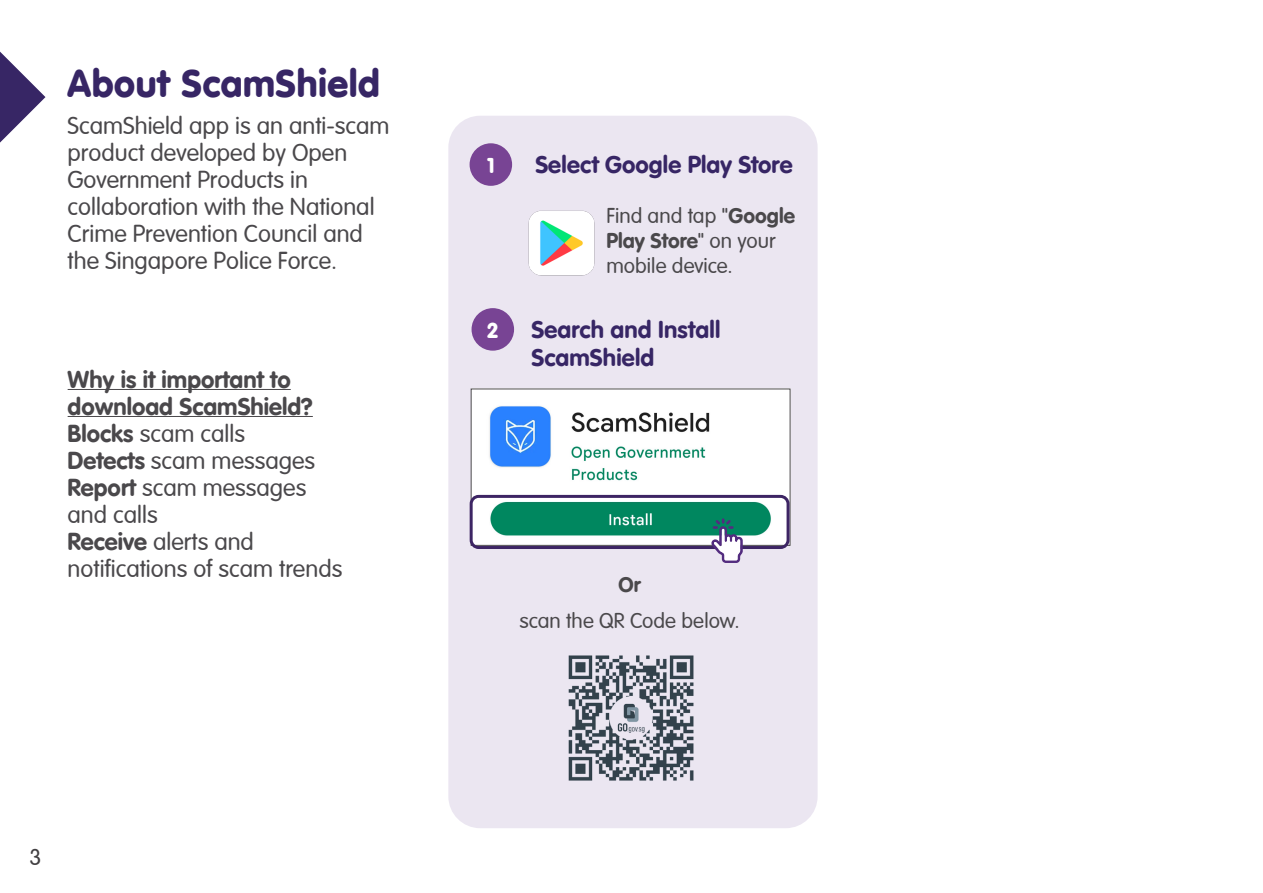
<style>
.page{position:relative;width:1263px;height:893px;background:#fff}
.page>*{position:absolute;margin:0;border:0;box-sizing:border-box;transform-origin:0 0}
.t1{font:900 37.5px "VAG Rounded Black S Si";letter-spacing:.02em;color:#372665}
.t2{font:300 24px/27px "VAG Rounded";color:#4a484b}
.t3{font:24px/28.8px "VAG Rounded Bold";letter-spacing:.005em;color:#372665}
.t4{font:24px/27px "VAG Rounded Bold";color:#4a484b}
.t5{font:300 22.5px "VAG Rounded";color:#424042}
.t6{font:300 21px "VAG Rounded";letter-spacing:.005em;color:#4a484b}
.t7{font:21px "VAG Rounded Bold";color:#4a484b}
.t8{font:900 21px "VAG Rounded Black S Si";color:#fff}
.s1{font-family:"VAG Rounded Bold";font-weight:400}
.s2{font-family:"VAG Rounded";font-weight:300}
</style>
<div class="page">
<hr style="left:68px;top:389px;width:223px;height:1px;background:#4a484b">
<hr style="left:68px;top:416px;width:245px;height:1px;background:#4a484b">
<div style="left:448px;top:116px;width:370px;height:712px;background:#ebe6f1;border-radius:32px"></div>
<div style="left:470px;top:143px;width:42px;height:43px;background:#784494;border-radius:50%"></div>
<div style="left:471px;top:308px;width:43px;height:43px;background:#784494;border-radius:50%"></div>
<img style="left:528px;top:210px;width:67px;height:66px">
<img style="left:474px;top:496px;width:314px;height:48px">
<img style="left:473px;top:391px;width:315px;height:105px">
<div style="left:470px;top:495px;width:319px;height:54px;border:3px solid #3d2564;border-radius:8px"></div>
<svg style="left:711px;top:518px;width:32px;height:45px"></svg>
<img style="left:568px;top:655px;width:126px;height:126px">
<svg style="left:0;top:51px;width:45px;height:92px"></svg>
<h1 class="t1" style="left:68px;top:61px;width:314px">About ScamShield</h1>
<p class="t2" style="left:68px;top:112px;width:323px">ScamShield app is an anti-scam product developed by Open<br>Government Products in collaboration with the National<br>Crime Prevention Council and the Singapore Police Force.</p>
<p class="t4" style="left:68px;top:366px;width:247px">Why is it important to download ScamShield?</p>
<p class="t2" style="left:68px;top:420px;width:276px"><span class="s1">Blocks</span> scam calls<br><span class="s1">Detects</span> scam messages<br><span class="s1">Report</span> scam messages and calls<br><span class="s1">Receive</span> alerts and notifications of scam trends</p>
<p class="t5" style="left:29px;top:845px;width:14px">3</p>
<p class="t8" style="left:487px;top:152px;width:8px">1</p>
<p class="t3" style="left:535px;top:150px;width:259px">Select Google Play Store</p>
<p class="t6" style="left:606px;top:203px;width:190px">Find and tap "<span class="s1">Google</span></p>
<p class="t7" style="left:606px;top:228px;width:171px">Play Store<span class="s2">" on your</span></p>
<p class="t6" style="left:606px;top:254px;width:128px">mobile device.</p>
<p class="t8" style="left:488px;top:317px;width:12px">2</p>
<p class="t3" style="left:531px;top:315px;width:190px">Search and Install<br>ScamShield</p>
<p class="t7" style="left:618px;top:572px;width:24px">Or</p>
<p class="t6" style="left:520px;top:608px;width:221px">scan the QR Code below.</p>
</div>
